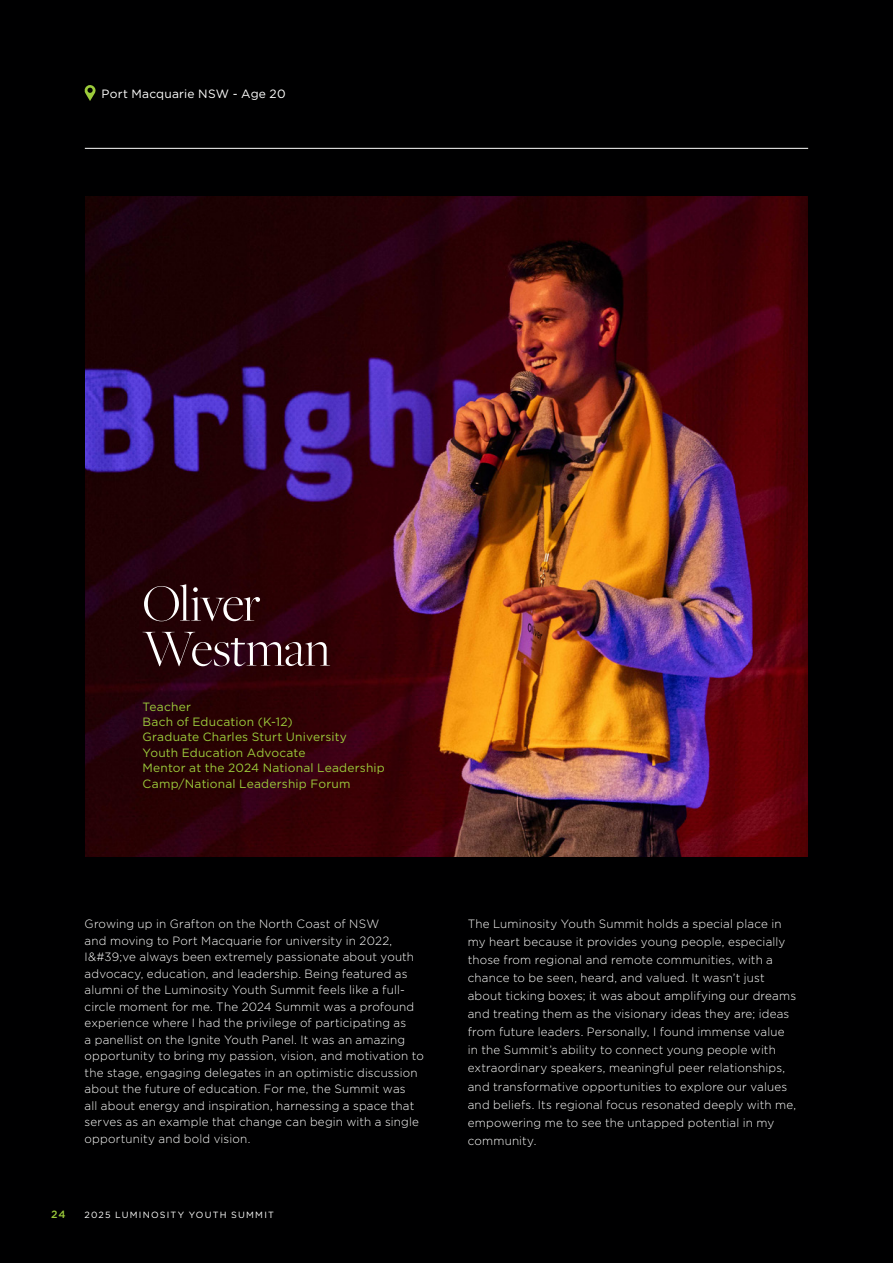
<style>
.page{position:relative;width:893px;height:1263px;background:#000001}
.page>*{position:absolute;margin:0;border:0;box-sizing:border-box;transform-origin:0 0}
.t1{font:300 54px/45px "Freight Big Pro";letter-spacing:-.015em;color:#fff}
.t2{font:300 12px/16.5px "Gotham";letter-spacing:.015em;color:#fff}
.t3{font:12px/15.5px "Gotham";letter-spacing:.015em;color:#9ccb3b}
.t4{font:12px "Gotham";letter-spacing:.015em;color:#fff}
.t5{font:500 10.5px "Gotham";color:#9ccb3b}
.t6{font:9px "Gotham";letter-spacing:.135em;color:#fff}
</style>
<div class="page">
<img style="left:85px;top:196px;width:723px;height:661px">
<svg style="left:84px;top:85px;width:12px;height:16px"></svg>
<hr style="left:85px;top:148px;width:723px;height:1px;background:#fff">
<p class="t4" style="left:102px;top:86px;width:185px">Port Macquarie NSW - Age 20</p>
<p class="t1" style="left:143px;top:580px;width:189px">Oliver<br>Westman</p>
<p class="t3" style="left:143px;top:698px;width:50px">Teacher</p>
<p class="t3" style="left:143px;top:714px;width:152px">Bach of Education (K-12)</p>
<p class="t3" style="left:143px;top:729px;width:206px">Graduate Charles Sturt University</p>
<p class="t3" style="left:143px;top:745px;width:164px">Youth Education Advocate</p>
<p class="t3" style="left:143px;top:760px;width:244px">Mentor at the 2024 National Leadership<br>Camp/National Leadership Forum</p>
<p class="t2" style="left:85px;top:915px;width:341px">Growing up in Grafton on the North Coast of NSW<br>and moving to Port Macquarie for university in 2022, I&amp;#39;ve always been extremely passionate about youth advocacy, education, and leadership. Being featured as alumni of the Luminosity Youth Summit feels like a full&shy;circle moment for me. The 2024 Summit was a profound experience where I had the privilege of participating as<br>a panellist on the Ignite Youth Panel. It was an amazing opportunity to bring my passion, vision, and motivation to the stage, engaging delegates in an optimistic discussion about the future of education. For me, the Summit was<br>all about energy and inspiration, harnessing a space that serves as an example that change can begin with a single opportunity and bold vision.</p>
<p class="t5" style="left:51px;top:1207px;width:16px">24</p>
<p class="t6" style="left:85px;top:1209px;width:191px">2025 LUMINOSITY YOUTH SUMMIT</p>
<p class="t2" style="left:468px;top:914px;width:330px;line-height:18px">The Luminosity Youth Summit holds a special place in my heart because it provides young people, especially those from regional and remote communities, with a chance to be seen, heard, and valued. It wasn’t just about ticking boxes; it was about amplifying our dreams and treating them as the visionary ideas they are; ideas from future leaders. Personally, I found immense value in the Summit’s ability to connect young people with extraordinary speakers, meaningful peer relationships, and transformative opportunities to explore our values and beliefs. Its regional focus resonated deeply with me, empowering me to see the untapped potential in my community.</p>
</div>
